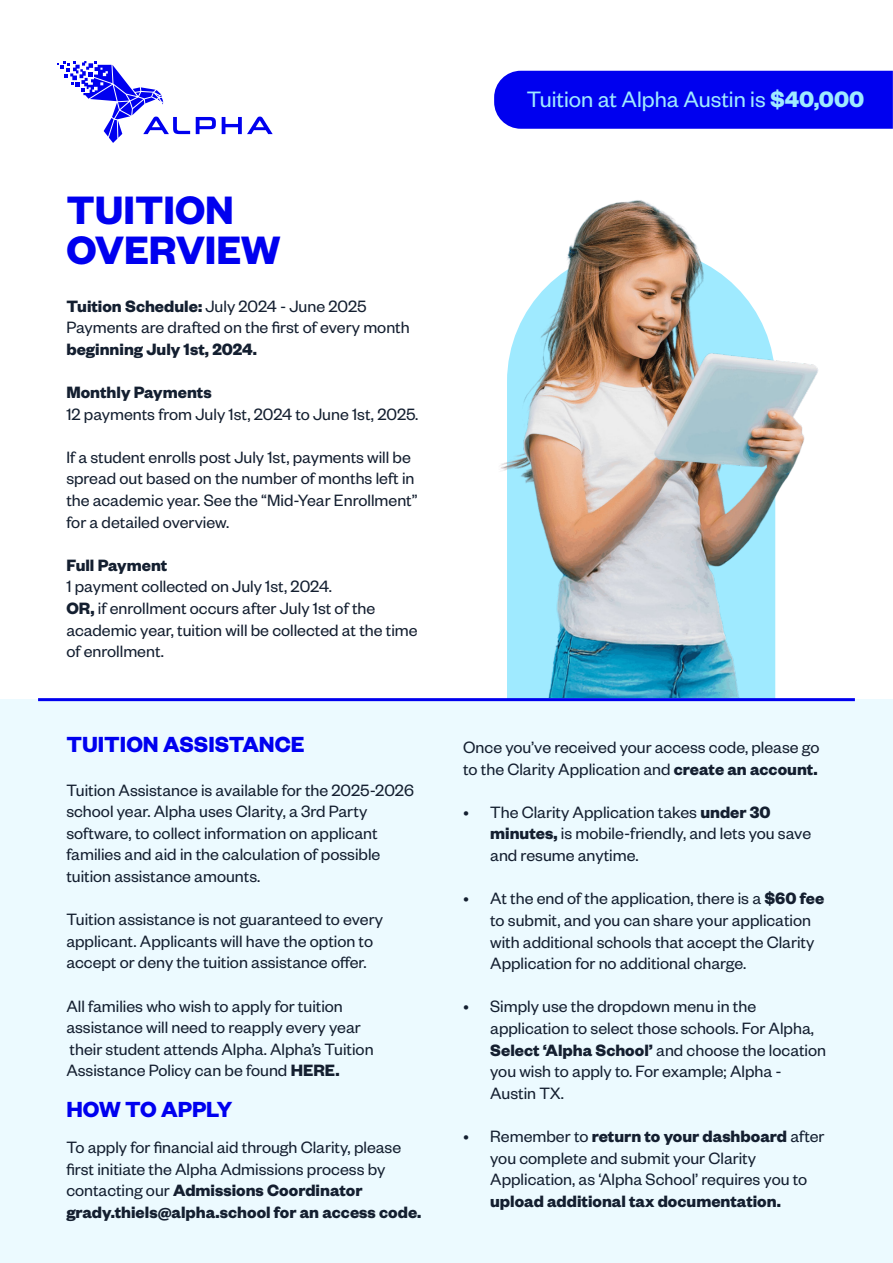
<style>
.page{position:relative;width:893px;height:1263px;background:#fff}
.page>*{position:absolute;margin:0;border:0;box-sizing:border-box;transform-origin:0 0}
.t1{font:700 43.5px/40.5px "Founders Grotesk";color:#0000ef}
.t2{font:24.45px "Founders Grotesk";color:#9feaff}
.t3{font:700 24px "Founders Grotesk";color:#0000ef}
.t4{font:18px/21.6px "Founders Grotesk";color:#141f30}
.t5{font:700 18px "Founders Grotesk";color:#141f30}
.s1{font-weight:700}
</style>
<div class="page">
<div style="left:0;top:700px;width:893px;height:563px;background:#ecfaff"></div>
<svg style="left:196px;top:117px;width:20px;height:17px"></svg>
<svg style="left:222px;top:117px;width:51px;height:17px"></svg>
<svg style="left:57px;top:61px;width:133px;height:82px"></svg>
<div style="left:494px;top:71px;width:399px;height:58px;background:#0000ef"></div>
<img style="left:501px;top:200px;width:317px;height:497px">
<hr style="left:38px;top:698px;width:817px;height:3px;background:#0000ef">
<h1 class="t1" style="left:66px;top:187px;width:216px">TUITION<br>OVERVIEW</h1>
<p class="t4" style="left:66px;top:294px;width:345px"><span class="s1">Tuition Schedule:</span> July 2024 - June 2025<br>Payments are drafted on the first of every month</p>
<p class="t5" style="left:66px;top:337px;width:192px">beginning July 1st, 2024.</p>
<p class="t5" style="left:66px;top:381px;width:147px">Monthly Payments</p>
<p class="t4" style="left:66px;top:402px;width:354px">12 payments from July 1st, 2024 to June 1st, 2025.</p>
<p class="t4" style="left:66px;top:445px;width:353px">If a student enrolls post July 1st, payments will be spread out based on the number of months left in the academic year. See the “Mid-Year Enrollment” for a detailed overview.</p>
<p class="t5" style="left:66px;top:553px;width:103px">Full Payment</p>
<p class="t4" style="left:66px;top:575px;width:353px">1 payment collected on July 1st, 2024.<br><span class="s1">OR,</span> if enrollment occurs after July 1st of the academic year, tuition will be collected at the time of enrollment.</p>
<h3 class="t3" style="left:66px;top:729px;width:240px">TUITION ASSISTANCE</h3>
<p class="t4" style="left:66px;top:778px;width:349px">Tuition Assistance is available for the 2025-2026 school year. Alpha uses Clarity, a 3rd Party software, to collect information on applicant families and aid in the calculation of possible tuition assistance amounts.</p>
<p class="t4" style="left:66px;top:908px;width:318px">Tuition assistance is not guaranteed to every applicant. Applicants will have the option to accept or deny the tuition assistance offer.</p>
<p class="t4" style="left:66px;top:994px;width:309px">All families who wish to apply for tuition assistance will need to reapply every year their student attends Alpha. Alpha’s Tuition Assistance Policy can be found <span class="s1">HERE.</span></p>
<h3 class="t3" style="left:66px;top:1094px;width:167px">HOW TO APPLY</h3>
<p class="t4" style="left:66px;top:1135px;width:357px">To apply for financial aid through Clarity, please first initiate the Alpha Admissions process by contacting our <span class="s1">Admissions Coordinator grady.thiels@alpha.school for an access code.</span></p>
<h2 class="t2" style="left:527px;top:84px;width:339px">Tuition at Alpha Austin is <span class="s1">$40,000</span></h2>
<p class="t4" style="left:463px;top:736px;width:358px">Once you’ve received your access code, please go to the Clarity Application and <span class="s1">create an account.</span></p>
<p class="t4" style="left:490px;top:800px;width:322px;text-indent:-27px">• The Clarity Application takes <span class="s1">under 30 minutes,</span> is mobile-friendly, and lets you save and resume anytime.</p>
<p class="t4" style="left:490px;top:887px;width:336px;text-indent:-27px">• At the end of the application, there is a <span class="s1">$60 fee </span>to submit, and you can share your application with additional schools that accept the Clarity Application for no additional charge.</p>
<p class="t4" style="left:490px;top:995px;width:337px;text-indent:-27px">• Simply use the dropdown menu in the application to select those schools. For Alpha, <span class="s1">Select ‘Alpha School’</span> and choose the location you wish to apply to. For example; Alpha - Austin TX.</p>
<p class="t4" style="left:490px;top:1124px;width:336px;text-indent:-27px">• Remember to <span class="s1">return to your dashboard</span> after you complete and submit your Clarity<br>Application, as ‘Alpha School’ requires you to</p>
<p class="t5" style="left:490px;top:1189px;width:292px">upload additional tax documentation.</p>
</div>
